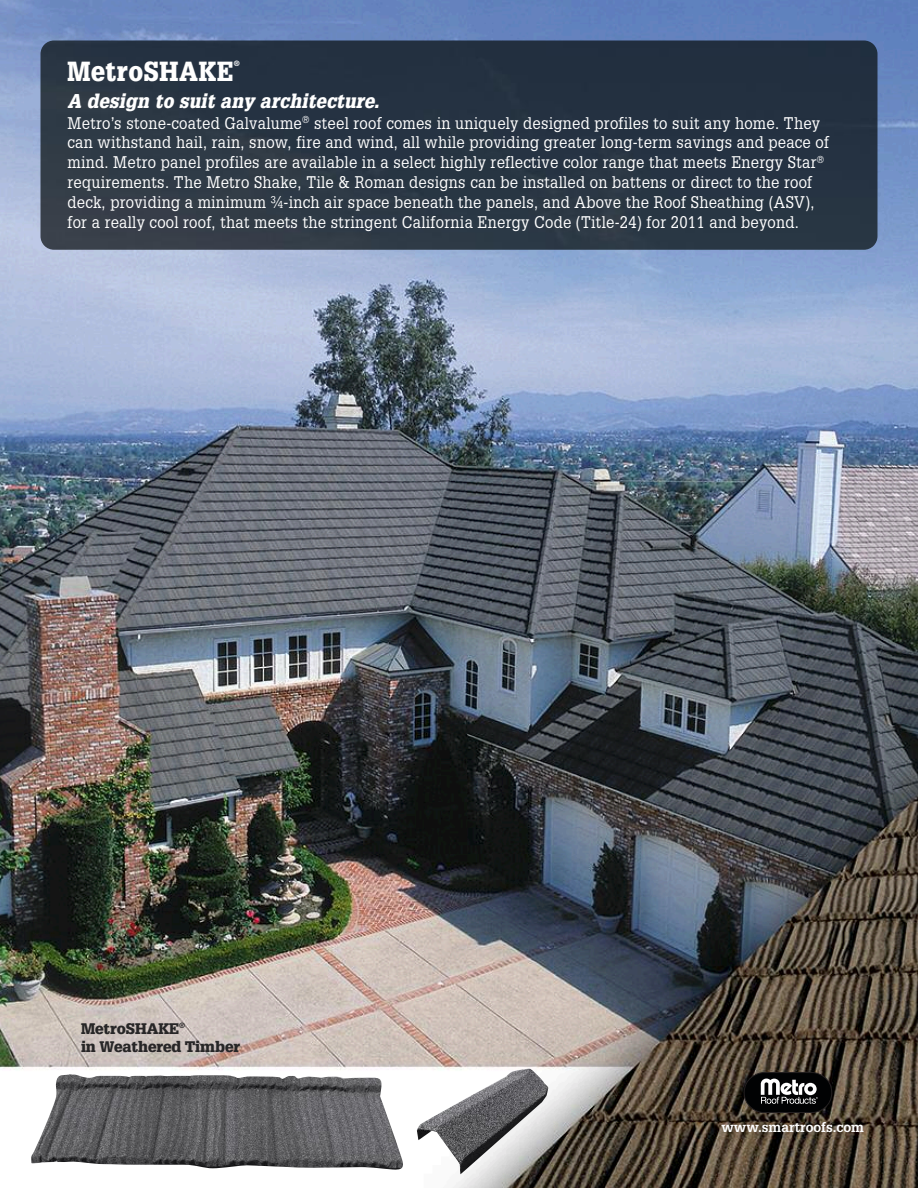
<style>
.page{position:relative;width:918px;height:1188px;background:#fff}
.page>*{position:absolute;margin:0;border:0;box-sizing:border-box;transform-origin:0 0}
.t1{font:900 27px "Glypha";letter-spacing:.03em;color:#fff;scale:.9 1}
.t2{font:italic 900 19.5px "Glypha";letter-spacing:.025em;color:#fff;scale:.9 1}
.t3{font:16.5px/19.8px "Glypha";letter-spacing:.02em;color:#fff;scale:.9 1}
.t4{font:900 15px/18px "Glypha";color:#272627}
.t5{font:700 13.5px "Glypha";color:#fff}
.t6{font:900 7.5px "Glypha";color:#fff}
</style>
<div class="page">
<img style="left:0;top:0;width:918px;height:1188px">
<img style="left:40px;top:40px;width:838px;height:210px">
<img style="left:31px;top:1073px;width:372px;height:97px">
<img style="left:417px;top:1068px;width:132px;height:107px">
<svg style="left:744px;top:1072px;width:88px;height:41px;background:#353434"></svg>
<h1 class="t1" style="left:68px;top:61px;width:186px">MetroSHAKE</h1>
<p class="t6" style="left:234px;top:60px;width:7px">®</p>
<p class="t2" style="left:68px;top:93px;width:348px">A design to suit any architecture.</p>
<p class="t3" style="left:68px;top:113px;width:848px">Metro’s stone-coated Galvalume<sup>®</sup> steel roof comes in uniquely designed profiles to suit any home. They can withstand hail, rain, snow, fire and wind, all while providing greater long-term savings and peace of mind. Metro panel profiles are available in a select highly reflective color range that meets Energy Star<sup>® </sup>requirements. The Metro Shake, Tile &amp; Roman designs can be installed on battens or direct to the roof deck, providing a minimum ¾-inch air space beneath the panels, and Above the Roof Sheathing (ASV), for a really cool roof, that meets the stringent California Energy Code (Title-24) for 2011 and beyond.</p>
<p class="t4" style="left:81px;top:1021px;width:161px">MetroSHAKE<sup>®<br></sup>in Weathered Timber</p>
<p class="t5" style="left:721px;top:1119px;width:144px">www.smartroofs.com</p>
</div>
